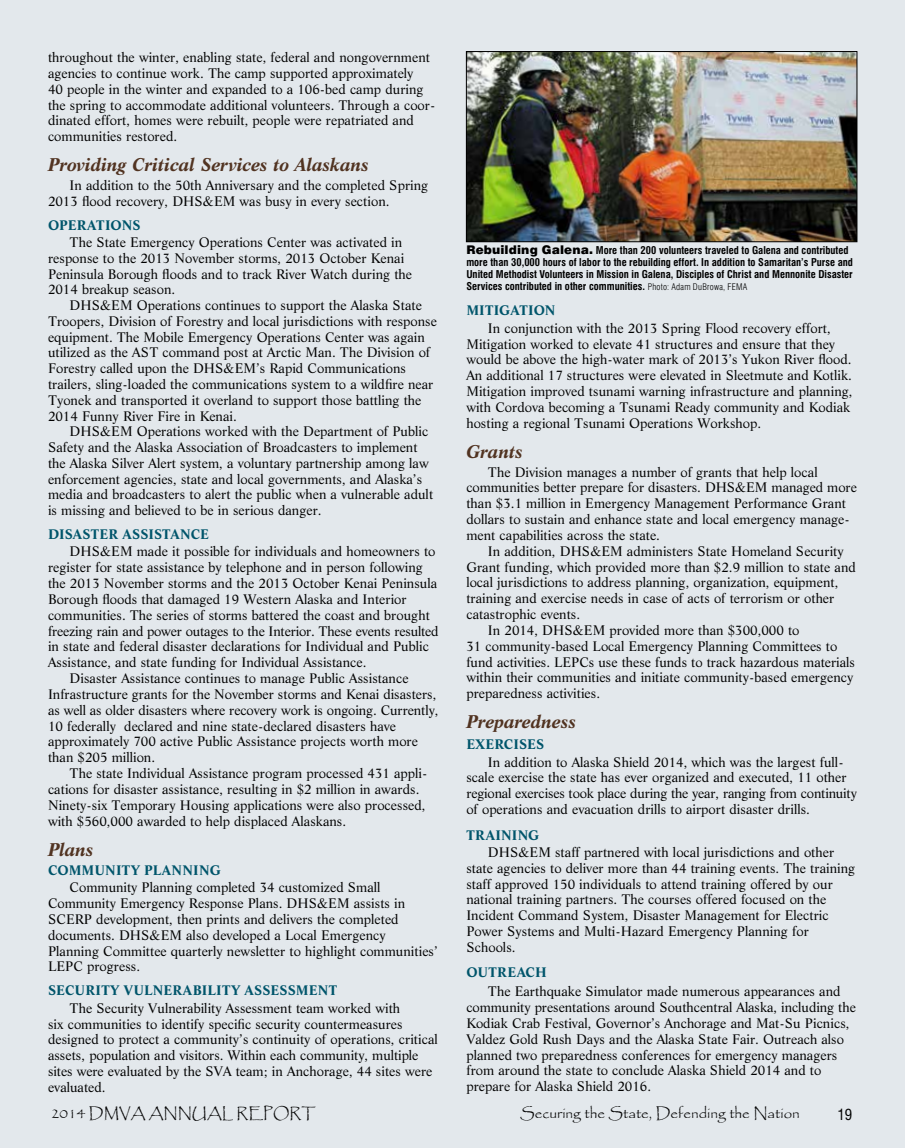
<style>
.page{position:relative;width:905px;height:1148px;background:#fff}
.page>*{position:absolute;margin:0;border:0;box-sizing:border-box;transform-origin:0 0}
.t1{font:italic 700 18px "Life BT";letter-spacing:-.01em;color:#513321}
.t2{font:15px "Papyrus";color:#000}
.t3{font:condensed 15px "Swiss 721 BT";color:#000}
.t4{font:13.5px/15.8px "Life BT";color:#000}
.t5{font:700 13.5px "Life BT";color:#00556b}
.t6{font:700 13.5px "Life BT";letter-spacing:.02em;color:#00556b}
.t7{font:700 condensed 10.5px/12px "Swiss 721 BT";color:#000}
.s1{font-weight:900;font-stretch:normal;font-size:12px}
.s2{font-weight:300;font-size:9px}
</style>
<div class="page">
<div style="left:0;top:0;width:904px;height:1148px;background:#e3e8ec"></div>
<img style="left:468px;top:53px;width:387px;height:187px">
<div style="left:466px;top:51px;width:391px;height:191px;border:1px solid #000"></div>
<p class="t4" style="left:48px;top:49px;width:389px">throughout the winter, enabling state, federal and nongovernment agencies to continue work. The camp supported approximately<br>40 people in the winter and expanded to a 106-bed camp during the spring to accommodate additional volunteers. Through a coor&shy;dinated effort, homes were rebuilt, people were repatriated and communities restored.</p>
<h1 class="t1" style="left:48px;top:152px;width:322px">Providing Critical Services to Alaskans</h1>
<p class="t4" style="left:48px;top:177px;width:382px;text-indent:22px">In addition to the 50th Anniversary and the completed Spring<br>2013 flood recovery, DHS&amp;EM was busy in every section.</p>
<p class="t5" style="left:48px;top:216px;width:94px">OPERATIONS</p>
<p class="t4" style="left:48px;top:234px;width:365px;text-indent:22px">The State Emergency Operations Center was activated in response to the 2013 November storms, 2013 October Kenai Peninsula Borough floods and to track River Watch during the 2014 breakup season.</p>
<p class="t4" style="left:48px;top:297px;width:390px;text-indent:22px">DHS&amp;EM Operations continues to support the Alaska State Troopers, Division of Forestry and local jurisdictions with response equipment. The Mobile Emergency Operations Center was again utilized as the AST command post at Arctic Man. The Division of Forestry called upon the DHS&amp;EM’s Rapid Communications trailers, sling-loaded the communications system to a wildfire near Tyonek and transported it overland to support those battling the 2014 Funny River Fire in Kenai.</p>
<p class="t4" style="left:48px;top:423px;width:387px;text-indent:22px">DHS&amp;EM Operations worked with the Department of Public Safety and the Alaska Association of Broadcasters to implement the Alaska Silver Alert system, a voluntary partnership among law enforcement agencies, state and local governments, and Alaska’s media and broadcasters to alert the public when a vulnerable adult is missing and believed to be in serious danger.</p>
<p class="t5" style="left:48px;top:525px;width:163px">DISASTER ASSISTANCE</p>
<p class="t4" style="left:70px;top:543px;width:367px">DHS&amp;EM made it possible for individuals and homeowners to</p>
<p class="t4" style="left:48px;top:559px;width:376px">register for state assistance by telephone and in person following</p>
<p class="t4" style="left:48px;top:575px;width:391px">the 2013 November storms and the 2013 October Kenai Peninsula</p>
<p class="t4" style="left:48px;top:590px;width:360px">Borough floods that damaged 19 Western Alaska and Interior</p>
<p class="t4" style="left:48px;top:606px;width:383px">communities. The series of storms battered the coast and brought</p>
<p class="t4" style="left:48px;top:622px;width:392px">freezing rain and power outages to the Interior. These events resulted</p>
<p class="t4" style="left:48px;top:638px;width:382px">in state and federal disaster declarations for Individual and Public</p>
<p class="t4" style="left:48px;top:654px;width:320px">Assistance, and state funding for Individual Assistance.</p>
<p class="t4" style="left:70px;top:670px;width:340px">Disaster Assistance continues to manage Public Assistance</p>
<p class="t4" style="left:48px;top:685px;width:390px">Infrastructure grants for the November storms and Kenai disasters,</p>
<p class="t4" style="left:48px;top:701px;width:392px">as well as older disasters where recovery work is ongoing. Currently,</p>
<p class="t4" style="left:48px;top:717px;width:349px">10 federally declared and nine state-declared disasters have</p>
<p class="t4" style="left:48px;top:733px;width:371px">approximately 700 active Public Assistance projects worth more</p>
<p class="t4" style="left:48px;top:749px;width:109px">than $205 million.</p>
<p class="t4" style="left:70px;top:765px;width:359px">The state Individual Assistance program processed 431 appli-</p>
<p class="t4" style="left:48px;top:780px;width:373px">cations for disaster assistance, resulting in $2 million in awards.</p>
<p class="t4" style="left:48px;top:796px;width:379px">Ninety-six Temporary Housing applications were also processed,</p>
<p class="t4" style="left:48px;top:812px;width:300px">with $560,000 awarded to help displaced Alaskans.</p>
<h1 class="t1" style="left:48px;top:836px;width:47px">Plans</h1>
<p class="t5" style="left:48px;top:860px;width:174px">COMMUNITY PLANNING</p>
<p class="t4" style="left:48px;top:879px;width:391px;text-indent:22px">Community Planning completed 34 customized Small Community Emergency Response Plans. DHS&amp;EM assists in SCERP development, then prints and delivers the completed documents. DHS&amp;EM also developed a Local Emergency Planning Committee quarterly newsletter to highlight communities’ LEPC progress.</p>
<p class="t5" style="left:48px;top:981px;width:291px">SECURITY VULNERABILITY ASSESSMENT</p>
<p class="t4" style="left:48px;top:999px;width:391px;text-indent:22px">The Security Vulnerability Assessment team worked with<br>six communities to identify specific security countermeasures designed to protect a community’s continuity of operations, critical assets, population and visitors. Within each community, multiple sites were evaluated by the SVA team; in Anchorage, 44 sites were evaluated.</p>
<p class="t7" style="left:466px;top:244px;width:388px"><span class="s1">Rebuilding Galena.</span> More than 200 volunteers traveled to Galena and contributed more than 30,000 hours of labor to the rebuilding effort. In addition to Samaritan’s Purse and United Methodist Volunteers in Mission in Galena, Disciples of Christ and Mennonite Disaster Services contributed in other communities. <span class="s2">Photo: Adam DuBrowa, FEMA</span></p>
<p class="t5" style="left:466px;top:301px;width:91px">MITIGATION</p>
<p class="t4" style="left:466px;top:319px;width:388px;text-indent:22px">In conjunction with the 2013 Spring Flood recovery effort, Mitigation worked to elevate 41 structures and ensure that they would be above the high-water mark of 2013’s Yukon River flood.<br>An additional 17 structures were elevated in Sleetmute and Kotlik.<br>Mitigation improved tsunami warning infrastructure and planning, with Cordova becoming a Tsunami Ready community and Kodiak hosting a regional Tsunami Operations Workshop.</p>
<h1 class="t1" style="left:466px;top:439px;width:58px">Grants</h1>
<p class="t4" style="left:466px;top:463px;width:392px;text-indent:22px">The Division manages a number of grants that help local communities better prepare for disasters. DHS&amp;EM managed more than $3.1 million in Emergency Management Performance Grant dollars to sustain and enhance state and local emergency manage&shy;ment capabilities across the state.</p>
<p class="t4" style="left:488px;top:542px;width:357px">In addition, DHS&amp;EM administers State Homeland Security</p>
<p class="t4" style="left:466px;top:558px;width:391px">Grant funding, which provided more than $2.9 million to state and</p>
<p class="t4" style="left:466px;top:574px;width:373px">local jurisdictions to address planning, organization, equipment,</p>
<p class="t4" style="left:466px;top:590px;width:369px">training and exercise needs in case of acts of terrorism or other</p>
<p class="t4" style="left:466px;top:606px;width:115px">catastrophic events.</p>
<p class="t4" style="left:488px;top:621px;width:313px">In 2014, DHS&amp;EM provided more than $300,000 to</p>
<p class="t4" style="left:466px;top:637px;width:372px">31 community-based Local Emergency Planning Committees to</p>
<p class="t4" style="left:466px;top:653px;width:390px">fund activities. LEPCs use these funds to track hazardous materials</p>
<p class="t4" style="left:466px;top:669px;width:388px">within their communities and initiate community-based emergency</p>
<p class="t4" style="left:466px;top:685px;width:135px">preparedness activities.</p>
<h1 class="t1" style="left:466px;top:709px;width:111px">Preparedness</h1>
<p class="t5" style="left:466px;top:735px;width:80px">EXERCISES</p>
<p class="t4" style="left:466px;top:753px;width:392px;text-indent:22px">In addition to Alaska Shield 2014, which was the largest full&shy;scale exercise the state has ever organized and executed, 11 other regional exercises took place during the year, ranging from continuity of operations and evacuation drills to airport disaster drills.</p>
<p class="t5" style="left:466px;top:825px;width:75px">TRAINING</p>
<p class="t4" style="left:466px;top:843px;width:390px;text-indent:22px">DHS&amp;EM staff partnered with local jurisdictions and other state agencies to deliver more than 44 training events. The training staff approved 150 individuals to attend training offered by our national training partners. The courses offered focused on the Incident Command System, Disaster Management for Electric Power Systems and Multi-Hazard Emergency Planning for Schools.</p>
<p class="t6" style="left:466px;top:963px;width:82px">OUTREACH</p>
<p class="t4" style="left:466px;top:983px;width:391px;text-indent:22px">The Earthquake Simulator made numerous appearances and community presentations around Southcentral Alaska, including the Kodiak Crab Festival, Governor’s Anchorage and Mat-Su Picnics, Valdez Gold Rush Days and the Alaska State Fair. Outreach also planned two preparedness conferences for emergency managers from around the state to conclude Alaska Shield 2014 and to prepare for Alaska Shield 2016.</p>
<p class="t2" style="left:51px;top:1103px;width:266px">2014 DMVA ANNUAL REPORT</p>
<p class="t2" style="left:520px;top:1103px;width:281px">Securing the State, Defending the Nation</p>
<p class="t3" style="left:837px;top:1105px;width:16px">19</p>
</div>
